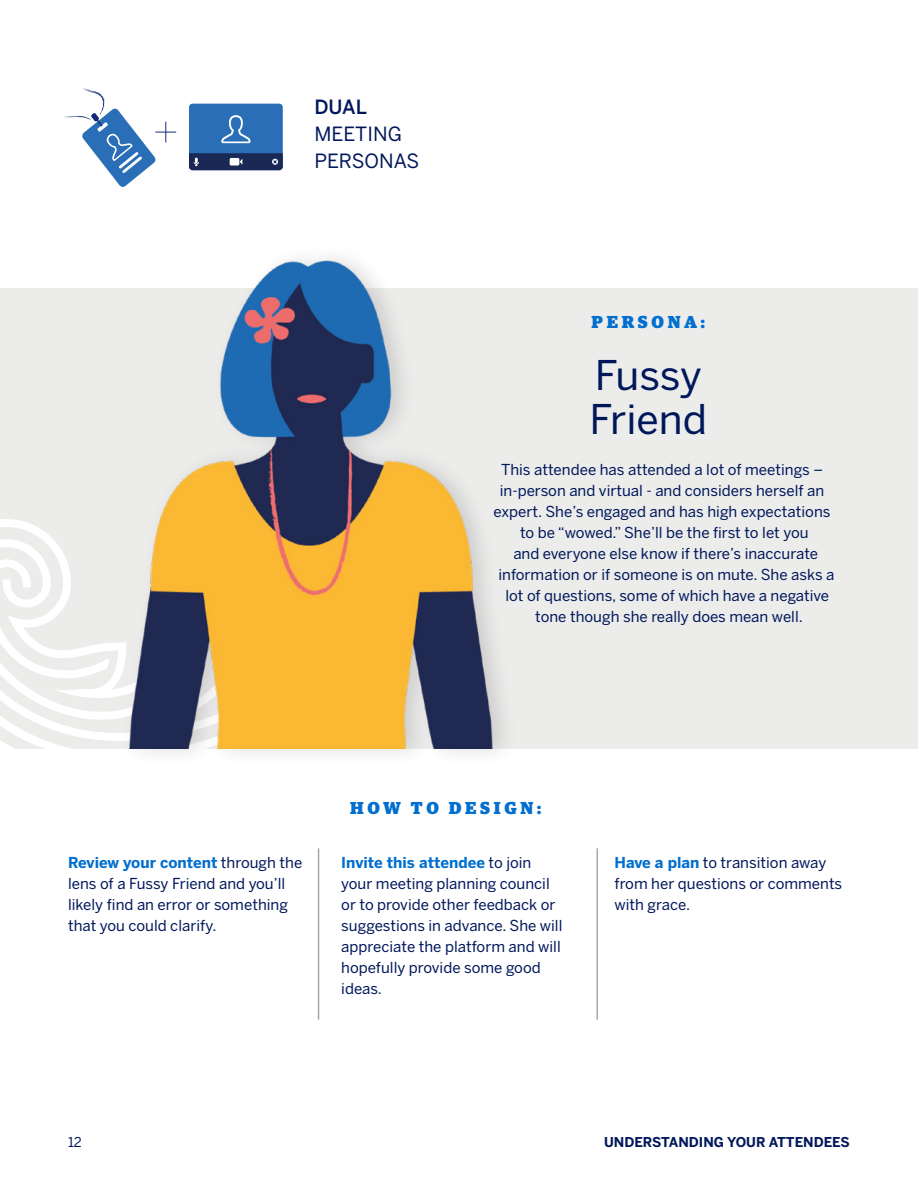
<style>
.page{position:relative;width:918px;height:1188px;background:#fff}
.page>*{position:absolute;margin:0;border:0;box-sizing:border-box;transform-origin:0 0}
.Heading_1{font:40.65px/43.8px "Benton Sans";color:#00175a}
.GBT_Body_1{font:19.5px/27px "Benton Sans";color:#00175a}
.Label_1{font:900 17.4px "Guardian Egyp";letter-spacing:.21em;color:#006fcf}
.GBT_Body_1-2{font:15px/21px "Benton Sans";color:#00175a}
.GBT_Body_centre{font:15px "Benton Sans";color:#00175a}
.t1{font:700 13.5px "Benton Sans";color:#00175a}
.t2{font:13.5px "Benton Sans";color:#00175a}
.s1{font-weight:500}
.s2{font-weight:700;color:#006fcf}
</style>
<div class="page">
<div style="left:0;top:288px;width:918px;height:460px;background:#ececeb"></div>
<svg style="left:0;top:519px;width:121px;height:229px"></svg>
<div style="left:189px;top:104px;width:94px;height:66px;background:#296eb7;border-radius:4px"></div>
<svg style="left:189px;top:153px;width:94px;height:17px;background:#2b3a63"></svg>
<svg style="left:221px;top:115px;width:30px;height:28px"></svg>
<svg style="left:64px;top:87px;width:112px;height:100px"></svg>
<hr style="left:597px;top:848px;width:1px;height:172px;background:#a7a8aa">
<hr style="left:318px;top:848px;width:1px;height:172px;background:#a7a8aa">
<div style="left:121px;top:243px;width:397px;height:524px;background:#231f20;opacity:.15"></div>
<img style="left:121px;top:243px;width:391px;height:505px">
<p class="GBT_Body_1" style="left:314px;top:93px;width:106px"><span class="s1">DUAL<br></span>MEETING<br>PERSONAS</p>
<p class="Label_1" style="left:592px;top:309px;width:115px">PERSONA:</p>
<p class="Heading_1" style="left:589px;top:353px;width:119px">Fussy<br>Friend</p>
<p class="GBT_Body_centre" style="left:501px;top:461px;width:323px">This attendee has attended a lot of meetings –</p>
<p class="GBT_Body_centre" style="left:500px;top:482px;width:326px">in-person and virtual - and considers herself an</p>
<p class="GBT_Body_centre" style="left:494px;top:503px;width:338px">expert. She’s engaged and has high expectations</p>
<p class="GBT_Body_centre" style="left:520px;top:524px;width:290px">to be “wowed.” She’ll be the first to let you</p>
<p class="GBT_Body_centre" style="left:513px;top:545px;width:306px">and everyone else know if there’s inaccurate</p>
<p class="GBT_Body_centre" style="left:498px;top:566px;width:338px">information or if someone is on mute. She asks a</p>
<p class="GBT_Body_centre" style="left:505px;top:587px;width:325px">lot of questions, some of which have a negative</p>
<p class="GBT_Body_centre" style="left:535px;top:608px;width:269px">tone though she really does mean well.</p>
<p class="Label_1" style="left:350px;top:794px;width:193px">HOW TO DESIGN:</p>
<p class="GBT_Body_1-2" style="left:68px;top:851px;width:236px"><span class="s2">Review your content</span> through the lens of a Fussy Friend and you’ll likely find an error or something that you could clarify.</p>
<p class="GBT_Body_1-2" style="left:341px;top:851px;width:223px"><span class="s2">Invite this attendee</span> to join your meeting planning council or to provide other feedback or suggestions in advance. She will appreciate the platform and will hopefully provide some good ideas.</p>
<p class="GBT_Body_1-2" style="left:615px;top:851px;width:229px"><span class="s2">Have a plan</span> to transition away from her questions or comments with grace.</p>
<p class="t2" style="left:68px;top:1135px;width:15px">12</p>
<p class="t1" style="left:604px;top:1135px;width:247px">UNDERSTANDING YOUR ATTENDEES</p>
</div>
